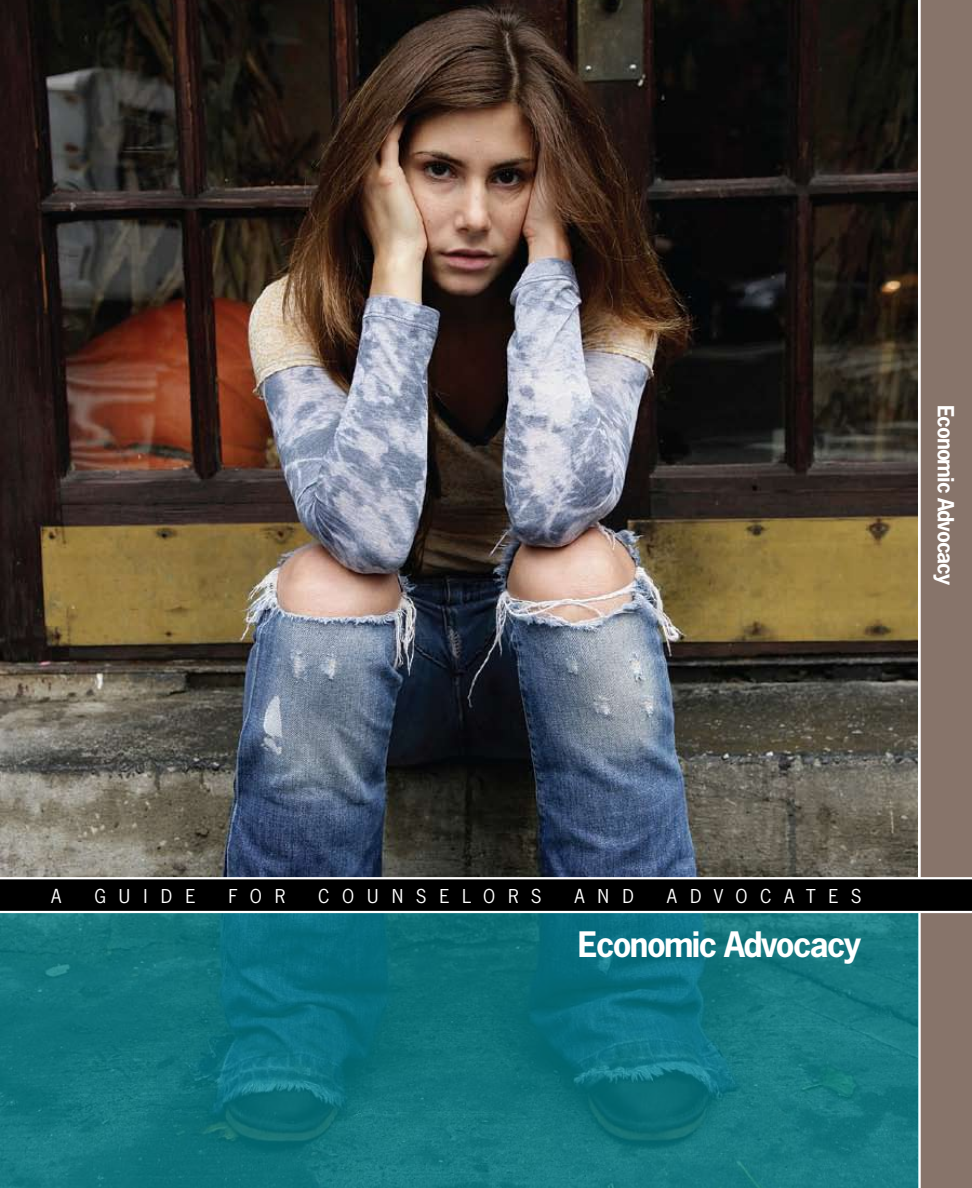
<style>
.page{position:relative;width:972px;height:1188px;background:#fff}
.page>*{position:absolute;margin:0;border:0;box-sizing:border-box;transform-origin:0 0}
.t1{font:700 33px "News Gothic Std";letter-spacing:-.05em;color:#fff}
.t2{font:21px "News Got T";letter-spacing:.6em;color:#fff}
.t3{font:700 21px "News Gothic Std";letter-spacing:-.05em;color:#fff}
</style>
<div class="page">
<img style="left:1px;top:0;width:917px;height:877px">
<svg style="left:0;top:913px;width:918px;height:275px;background:#10737e"></svg>
<div style="left:918px;top:0;width:54px;height:1188px;background:#87746a"></div>
<svg style="left:0;top:877px;width:972px;height:36px;background:#1f1f1f"></svg>
<p class="t3" style="left:960px;top:405px;width:182px;rotate:90deg">Economic Advocacy</p>
<p class="t2" style="left:51px;top:884px;width:12px">A</p>
<p class="t2" style="left:94px;top:884px;width:102px">GUIDE</p>
<p class="t2" style="left:228px;top:884px;width:59px">FOR</p>
<p class="t2" style="left:318px;top:884px;width:225px">COUNSELORS</p>
<p class="t2" style="left:574px;top:884px;width:61px">AND</p>
<p class="t2" style="left:667px;top:884px;width:112px">ADVOCA</p>
<p class="t2" style="left:806px;top:884px;width:57px">TES</p>
<h1 class="t1" style="left:578px;top:923px;width:285px">Economic Advocacy</h1>
</div>
